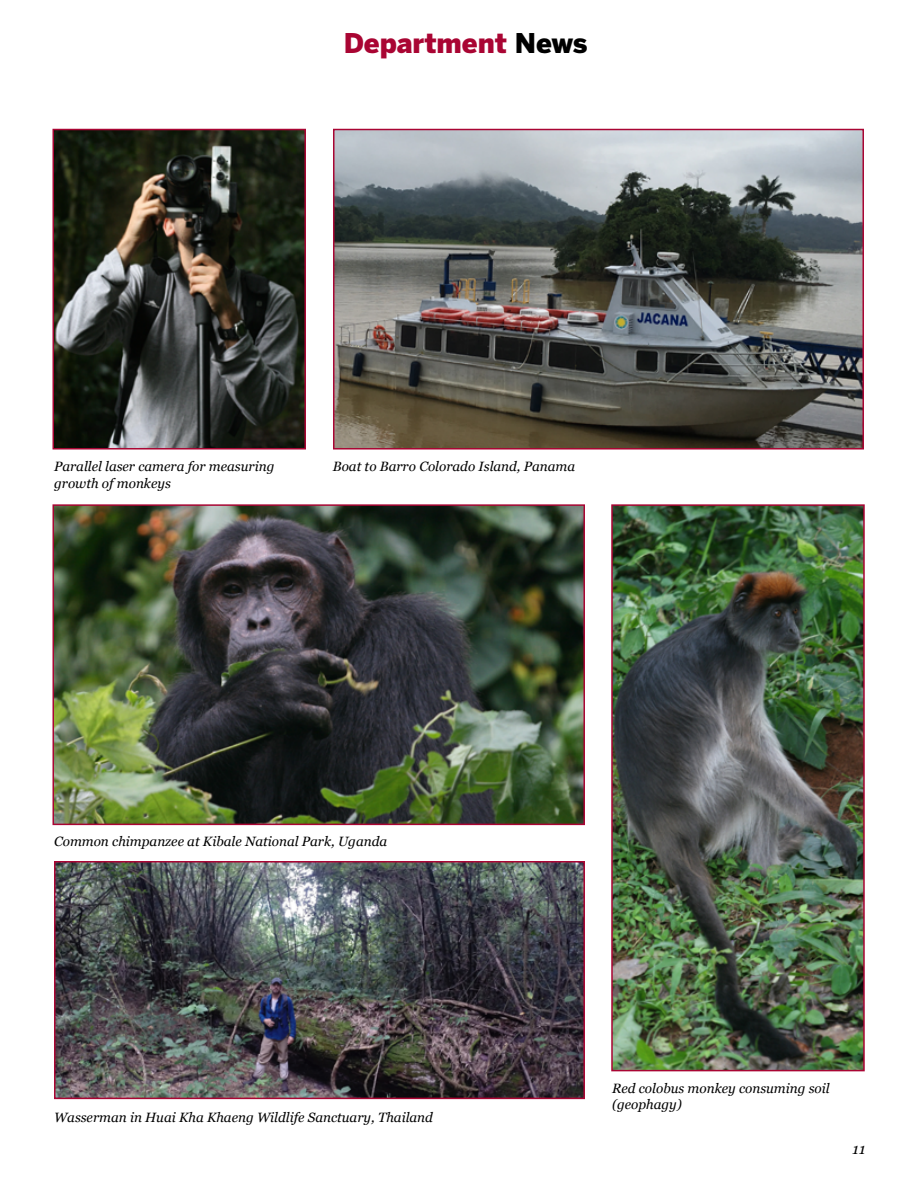
<style>
.page{position:relative;width:918px;height:1188px;background:#fff}
.page>*{position:absolute;margin:0;border:0;box-sizing:border-box;transform-origin:0 0}
.t1{font:900 27px "Benton Sans";color:#a90533}
.t2{font:italic 15px "Georgia";color:#000}
.t3{font:italic 13.5px/16.5px "Georgia";color:#000}
.s1{color:#000}
</style>
<div class="page">
<img style="left:336px;top:132px;width:525px;height:315px">
<div style="left:333px;top:129px;width:531px;height:321px;border:2px solid #a90533"></div>
<img style="left:614px;top:507px;width:248px;height:561px">
<div style="left:611px;top:504px;width:254px;height:567px;border:2px solid #a90533"></div>
<img style="left:57px;top:864px;width:525px;height:232px">
<div style="left:54px;top:861px;width:531px;height:238px;border:2px solid #a90533"></div>
<img style="left:55px;top:507px;width:527px;height:315px">
<div style="left:52px;top:504px;width:533px;height:321px;border:2px solid #a90533"></div>
<img style="left:55px;top:132px;width:248px;height:315px">
<div style="left:52px;top:129px;width:254px;height:321px;border:2px solid #a90533"></div>
<h1 class="t1" style="left:344px;top:26px;width:245px">Department <span class="s1">News</span></h1>
<p class="t3" style="left:54px;top:458px;width:222px">Parallel laser camera for measuring</p>
<p class="t3" style="left:333px;top:458px;width:244px">Boat to Barro Colorado Island, Panama</p>
<p class="t3" style="left:54px;top:475px;width:118px">growth of monkeys</p>
<p class="t3" style="left:54px;top:833px;width:335px">Common chimpanzee at Kibale National Park, Uganda</p>
<p class="t3" style="left:54px;top:1109px;width:380px">Wasserman in Huai Kha Khaeng Wildlife Sanctuary, Thailand</p>
<p class="t3" style="left:612px;top:1080px;width:219px">Red colobus monkey consuming soil (geophagy)</p>
<p class="t2" style="left:853px;top:1140px;width:14px">11</p>
</div>
